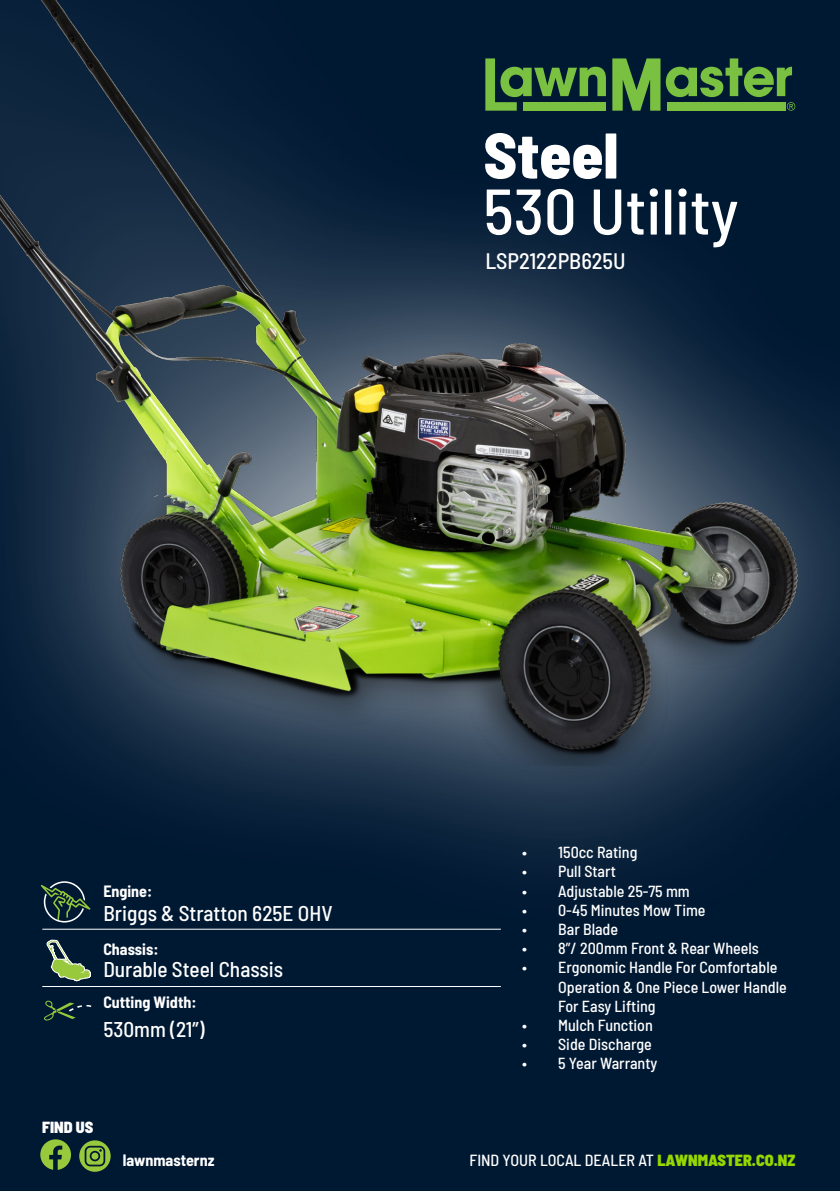
<style>
.page{position:relative;width:840px;height:1191px;background:#fff}
.page>*{position:absolute;margin:0;border:0;box-sizing:border-box;transform-origin:0 0}
.t1{font:500 semi-condensed 64.4px "Barlow";color:#fff}
.t2{font:800 semi-condensed 64.4px "Barlow";color:#fff}
.t3{font:500 semi-condensed 22.4px "Barlow";color:#fff}
.t4{font:500 semi-condensed 21.4px "Barlow";color:#fff}
.t5{font:500 semi-condensed 16px/19.2px "Barlow";color:#fff}
.t6{font:700 semi-condensed 16px "Barlow";color:#fff}
.t7{font:900 semi-condensed 16px "Barlow";color:#fff}
.s1{font-weight:900;color:#97d700}
</style>
<div class="page">
<div style="left:0;top:0;width:839px;height:1191px;background:#001933"></div>
<hr style="left:42px;top:986px;width:458px;height:1px;background:#fff">
<svg style="left:46px;top:939px;width:45px;height:42px"></svg>
<svg style="left:44px;top:1000px;width:48px;height:20px"></svg>
<svg style="left:40px;top:1139px;width:31px;height:30px"></svg>
<svg style="left:79px;top:1140px;width:32px;height:31px"></svg>
<div style="left:0;top:0;width:839px;height:935px;background:#fff;opacity:.75"></div>
<img style="left:0;top:0;width:839px;height:765px">
<p class="t2" style="left:483px;top:108px;width:137px">Steel</p>
<p class="t1" style="left:483px;top:165px;width:256px">530 Utility</p>
<p class="t3" style="left:485px;top:245px;width:142px">LSP2122PB625U</p>
<p class="t6" style="left:103px;top:880px;width:50px">Engine:</p>
<p class="t4" style="left:103px;top:897px;width:231px">Briggs &amp; Stratton 625E OHV</p>
<p class="t6" style="left:103px;top:937px;width:57px">Chassis:</p>
<h3 class="t4" style="left:103px;top:953px;width:181px">Durable Steel Chassis</h3>
<p class="t6" style="left:103px;top:990px;width:94px">Cutting Width:</p>
<p class="t4" style="left:103px;top:1014px;width:102px">530mm (21”)</p>
<p class="t5" style="left:522px;top:841px;width:117px">• 150cc Rating</p>
<p class="t5" style="left:522px;top:860px;width:95px">• Pull Start</p>
<p class="t5" style="left:522px;top:880px;width:169px">• Adjustable 25-75 mm</p>
<p class="t5" style="left:522px;top:899px;width:185px">• 0-45 Minutes Mow Time</p>
<p class="t5" style="left:522px;top:918px;width:97px">• Bar Blade</p>
<p class="t5" style="left:522px;top:937px;width:238px">• 8”/ 200mm Front &amp; Rear Wheels</p>
<p class="t5" style="left:558px;top:956px;width:230px;text-indent:-36px">• Ergonomic Handle For Comfortable<br>Operation &amp; One Piece Lower Handle<br>For Easy Lifting</p>
<p class="t5" style="left:522px;top:1014px;width:132px">• Mulch Function</p>
<p class="t5" style="left:522px;top:1033px;width:131px">• Side Discharge</p>
<p class="t5" style="left:522px;top:1052px;width:137px">• 5 Year Warranty</p>
<p class="t7" style="left:42px;top:1115px;width:53px">FIND US</p>
<p class="t6" style="left:123px;top:1149px;width:93px">lawnmasternz</p>
<p class="t5" style="left:469px;top:1149px;width:327px">FIND YOUR LOCAL DEALER AT <span class="s1">LAWNMASTER.CO.NZ</span></p>
</div>
